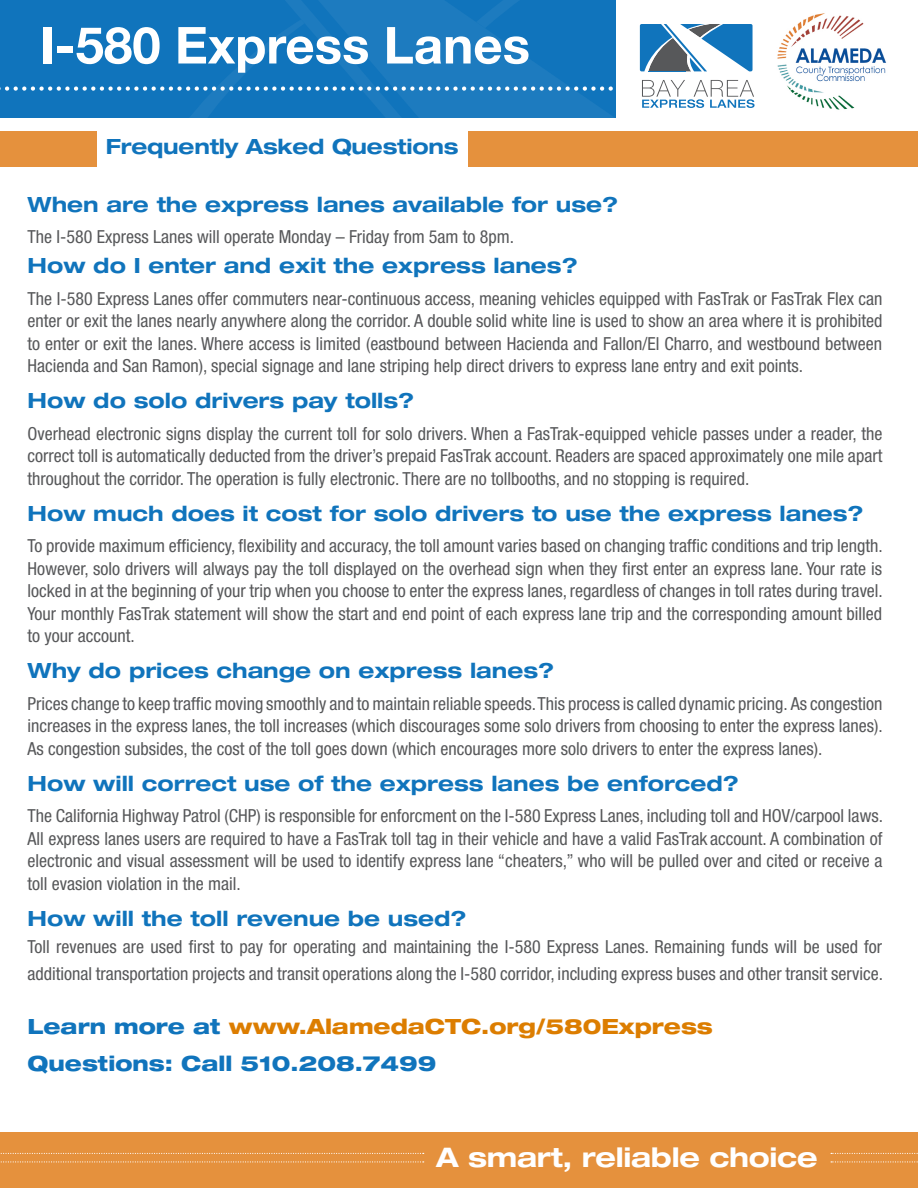
<style>
.page{position:relative;width:918px;height:1188px;background:#fff}
.page>*{position:absolute;margin:0;border:0;box-sizing:border-box;transform-origin:0 0}
.t1{font:700 51px "Helvetica Neue";color:#fff}
.t2{font:700 expanded 27px "Helvetica Neue LT Std";letter-spacing:-.01em;color:#fff}
.Titles_Small{font:700 expanded 21px "Helvetica Neue LT Std";color:#1074bc}
.Titles_Small-2{font:800 expanded 21px "Helvetica Neue LT Std";color:#dc7d00}
.Titles_Small-3{font:800 expanded 21px "Helvetica Neue LT Std";color:#1074bc}
.Titles_Small-4{font:condensed 18px/22.5px "Helvetica Neue LT Std";color:#57585a;text-align:justify}
.s1{color:#1074bc}
</style>
<div class="page">
<svg style="left:640px;top:24px;width:113px;height:47px"></svg>
<svg style="left:642px;top:80px;width:113px;height:28px"></svg>
<img style="left:777px;top:13px;width:109px;height:97px">
<div style="left:468px;top:131px;width:450px;height:35px;background:#e5913d"></div>
<svg style="left:0;top:0;width:626px;height:167px"></svg>
<div style="left:0;top:1132px;width:918px;height:56px;background:#e5913d"></div>
<svg style="left:0;top:1153px;width:424px;height:1px"></svg>
<svg style="left:0;top:1161px;width:424px;height:1px"></svg>
<svg style="left:831px;top:1153px;width:87px;height:1px"></svg>
<svg style="left:831px;top:1161px;width:87px;height:1px"></svg>
<h1 class="t1" style="left:40px;top:5px;width:492px">I-580 Express Lanes</h1>
<p class="Titles_Small" style="left:106px;top:134px;width:354px">Frequently Asked Questions</p>
<p class="Titles_Small" style="left:28px;top:191px;width:592px">When are the express lanes available for use?</p>
<p class="Titles_Small-4" style="left:28px;top:225px;width:488px">The I-580 Express Lanes will operate Monday – Friday from 5am to 8pm.</p>
<p class="Titles_Small" style="left:28px;top:253px;width:552px">How do I enter and exit the express lanes?</p>
<p class="Titles_Small-4" style="left:28px;top:287px;width:856px">The I-580 Express Lanes offer commuters near-continuous access, meaning vehicles equipped with FasTrak or FasTrak Flex can enter or exit the lanes nearly anywhere along the corridor. A double solid white line is used to show an area where it is prohibited to enter or exit the lanes. Where access is limited (eastbound between Hacienda and Fallon/El Charro, and westbound between Hacienda and San Ramon), special signage and lane striping help direct drivers to express lane entry and exit points.</p>
<p class="Titles_Small" style="left:28px;top:388px;width:388px">How do solo drivers pay tolls?</p>
<p class="Titles_Small-4" style="left:28px;top:422px;width:856px">Overhead electronic signs display the current toll for solo drivers. When a FasTrak-equipped vehicle passes under a reader, the correct toll is automatically deducted from the driver’s prepaid FasTrak account. Readers are spaced approximately one mile apart throughout the corridor. The operation is fully electronic. There are no tollbooths, and no stopping is required.</p>
<p class="Titles_Small" style="left:28px;top:500px;width:837px">How much does it cost for solo drivers to use the express lanes?</p>
<p class="Titles_Small-4" style="left:28px;top:534px;width:857px">To provide maximum efficiency, flexibility and accuracy, the toll amount varies based on changing traffic conditions and trip length.<br>However, solo drivers will always pay the toll displayed on the overhead sign when they first enter an express lane. Your rate is locked in at the beginning of your trip when you choose to enter the express lanes, regardless of changes in toll rates during travel.<br>Your monthly FasTrak statement will show the start and end point of each express lane trip and the corresponding amount billed to your account.</p>
<p class="Titles_Small" style="left:28px;top:658px;width:528px">Why do prices change on express lanes?</p>
<p class="Titles_Small-4" style="left:28px;top:692px;width:857px">Prices change to keep traffic moving smoothly and to maintain reliable speeds. This process is called dynamic pricing. As congestion increases in the express lanes, the toll increases (which discourages some solo drivers from choosing to enter the express lanes).<br>As congestion subsides, the cost of the toll goes down (which encourages more solo drivers to enter the express lanes).</p>
<p class="Titles_Small" style="left:28px;top:770px;width:713px">How will correct use of the express lanes be enforced?</p>
<p class="Titles_Small-4" style="left:28px;top:804px;width:857px">The California Highway Patrol (CHP) is responsible for enforcment on the I-580 Express Lanes, including toll and HOV/carpool laws.<br>All express lanes users are required to have a FasTrak toll tag in their vehicle and have a valid FasTrak account. A combination of electronic and visual assessment will be used to identify express lane “cheaters,” who will be pulled over and cited or receive a toll evasion violation in the mail.</p>
<p class="Titles_Small" style="left:28px;top:905px;width:440px">How will the toll revenue be used?</p>
<p class="Titles_Small-4" style="left:28px;top:933px;width:857px;line-height:27px">Toll revenues are used first to pay for operating and maintaining the I-580 Express Lanes. Remaining funds will be used for additional transportation projects and transit operations along the I-580 corridor, including express buses and other transit service.</p>
<p class="Titles_Small-2" style="left:28px;top:1013px;width:687px"><span class="s1">Learn more at</span> www.AlamedaCTC.org/580Express</p>
<p class="Titles_Small-3" style="left:28px;top:1050px;width:410px">Questions: Call 510.208.7499</p>
<h2 class="t2" style="left:436px;top:1141px;width:383px">A smart, reliable choice</h2>
</div>
